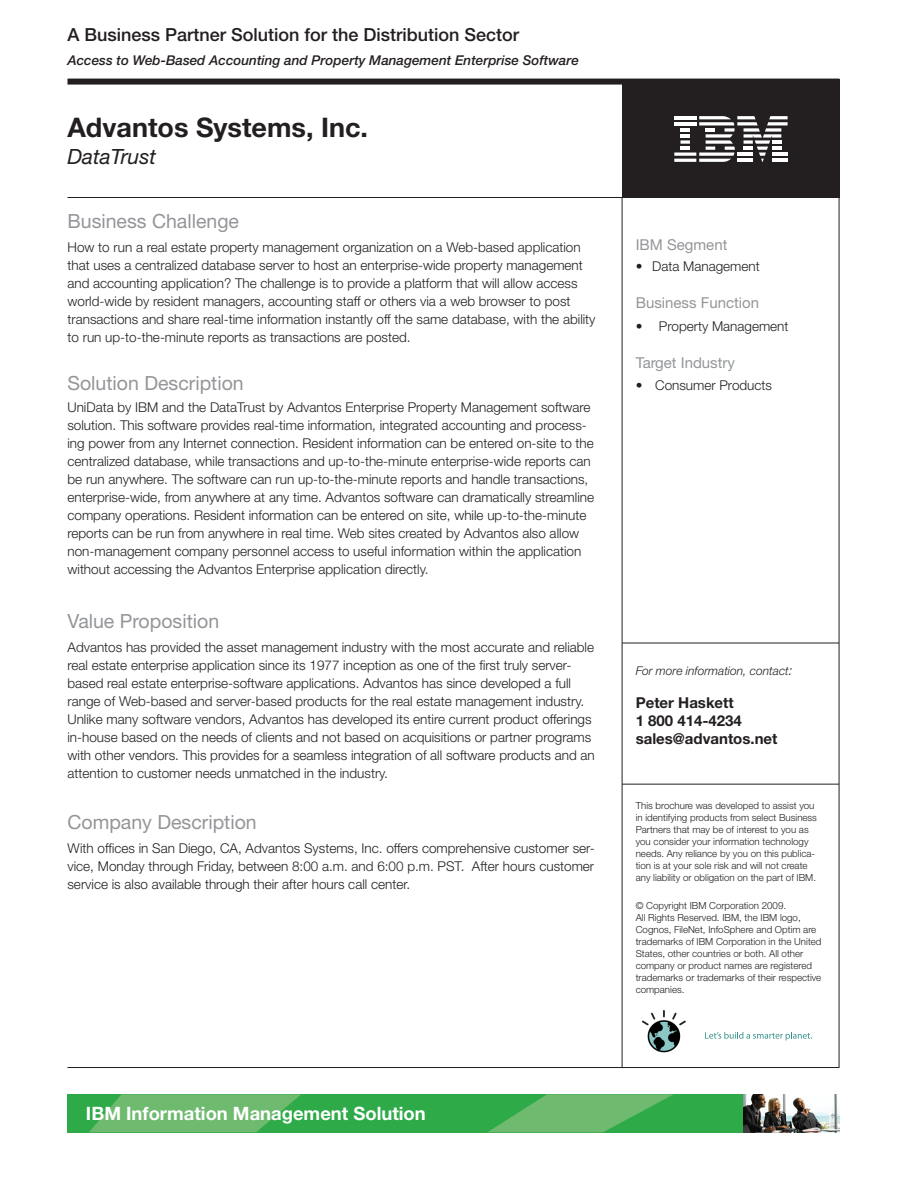
<style>
.page{position:relative;width:918px;height:1188px;background:#fff}
.page>*{position:absolute;margin:0;border:0;box-sizing:border-box;transform-origin:0 0}
.t1{font:700 27px "Helvetica Neue";color:#231f20}
.t2{font:italic 21px "Helvetica Neue";color:#231f20}
.Paragraph_Style_1{font:19.5px "Helvetica Neue LT Std";color:#939598}
.t3{font:700 18.45px "Helvetica Neue LT Std";color:#fff}
.t4{font:500 18px "Helvetica Neue LT Std";color:#231f20}
.t5{font:700 15px "Helvetica Neue";color:#231f20}
.Paragraph_Style_1-2{font:15px "Helvetica Neue LT Std";color:#939598}
.Paragraph_Style_1-3{font:300 13.5px/18px "Helvetica Neue";color:#231f20}
.t6{font:italic 500 13.5px "Helvetica Neue";color:#231f20}
.t7{font:italic 300 12px "Helvetica Neue";color:#231f20}
.Paragraph_Style_1-4{font:300 9.75px/12px "Helvetica Neue";color:#231f20}
.s1{font-size:13.5px}
</style>
<div class="page">
<div style="left:622px;top:79px;width:217px;height:119px;background:#231f20"></div>
<svg style="left:674px;top:116px;width:114px;height:46px"></svg>
<hr style="left:737px;top:159px;width:16px;height:3px;background:#fff">
<hr style="left:674px;top:159px;width:22px;height:3px;background:#fff">
<hr style="left:622px;top:784px;width:217px;height:1px;background:#231f20">
<hr style="left:622px;top:643px;width:217px;height:1px;background:#231f20">
<img style="left:642px;top:1011px;width:44px;height:42px">
<svg style="left:705px;top:1032px;width:107px;height:8px"></svg>
<div style="left:68px;top:1094px;width:676px;height:38px;background:#2eaa49"></div>
<svg style="left:89px;top:1094px;width:212px;height:38px"></svg>
<svg style="left:488px;top:1094px;width:185px;height:38px"></svg>
<img style="left:743px;top:1094px;width:96px;height:38px">
<div style="left:68px;top:79px;width:771px;height:6px;background:#231f20"></div>
<hr style="left:68px;top:197px;width:771px;height:1px;background:#231f20">
<hr style="left:68px;top:1067px;width:771px;height:1px;background:#231f20">
<hr style="left:622px;top:198px;width:1px;height:870px;background:#231f20">
<hr style="left:839px;top:198px;width:1px;height:870px;background:#231f20">
<p class="t4" style="left:68px;top:24px;width:453px">A Business Partner Solution for the Distribution Sector</p>
<p class="t6" style="left:68px;top:52px;width:513px">Access to Web-Based Accounting and Property Management Enterprise Software</p>
<p class="t1" style="left:68px;top:110px;width:302px">Advantos Systems, Inc.</p>
<p class="t2" style="left:68px;top:144px;width:90px">DataTrust</p>
<p class="Paragraph_Style_1" style="left:68px;top:209px;width:173px">Business Challenge</p>
<p class="Paragraph_Style_1-3" style="left:68px;top:238px;width:530px">How to run a real estate property management organization on a Web-based application that uses a centralized database server to host an enterprise-wide property management and accounting application? The challenge is to provide a platform that will allow access world-wide by resident managers, accounting staff or others via a web browser to post transactions and share real-time information instantly off the same database, with the ability to run up-to-the-minute reports as transactions are posted.</p>
<p class="Paragraph_Style_1" style="left:68px;top:371px;width:178px">Solution Description</p>
<p class="Paragraph_Style_1-3" style="left:68px;top:398px;width:528px">UniData by IBM and the DataTrust by Advantos Enterprise Property Management software solution. This software provides real-time information, integrated accounting and process&shy;ing power from any Internet connection. Resident information can be entered on-site to the centralized database, while transactions and up-to-the-minute enterprise-wide reports can be run anywhere. The software can run up-to-the-minute reports and handle transactions, enterprise-wide, from anywhere at any time. Advantos software can dramatically streamline company operations. Resident information can be entered on site, while up-to-the-minute reports can be run from anywhere in real time. Web sites created by Advantos also allow non-management company personnel access to useful information within the application without accessing the Advantos Enterprise application directly.</p>
<p class="Paragraph_Style_1" style="left:68px;top:609px;width:153px">Value Proposition</p>
<p class="Paragraph_Style_1-3" style="left:68px;top:638px;width:529px">Advantos has provided the asset management industry with the most accurate and reliable real estate enterprise application since its 1977 inception as one of the first truly server&shy;based real estate enterprise-software applications. Advantos has since developed a full range of Web-based and server-based products for the real estate management industry.<br>Unlike many software vendors, Advantos has developed its entire current product offerings in-house based on the needs of clients and not based on acquisitions or partner programs with other vendors. This provides for a seamless integration of all software products and an attention to customer needs unmatched in the industry.</p>
<p class="Paragraph_Style_1" style="left:68px;top:810px;width:191px">Company Description</p>
<p class="Paragraph_Style_1-3" style="left:68px;top:839px;width:529px;text-align:justify">With offices in San Diego, CA, Advantos Systems, Inc. offers comprehensive customer ser&shy;vice, Monday through Friday, between 8:00 a.m. and 6:00 p.m. PST. After hours customer service is also available through their after hours call center.</p>
<p class="Paragraph_Style_1-2" style="left:636px;top:236px;width:93px">IBM Segment</p>
<p class="Paragraph_Style_1-3" style="left:636px;top:257px;width:126px">• Data Management</p>
<p class="Paragraph_Style_1-2" style="left:636px;top:294px;width:125px">Business Function</p>
<p class="Paragraph_Style_1-3" style="left:636px;top:317px;width:154px">• Property Management</p>
<p class="Paragraph_Style_1-2" style="left:636px;top:354px;width:101px">Target Industry</p>
<p class="Paragraph_Style_1-3" style="left:636px;top:376px;width:138px">• Consumer Products</p>
<p class="t7" style="left:636px;top:664px;width:158px">For more information, contact<span class="s1">:</span></p>
<p class="t5" style="left:636px;top:694px;width:100px">Peter Haskett</p>
<p class="t5" style="left:636px;top:712px;width:108px">1 800 414-4234</p>
<p class="t5" style="left:636px;top:730px;width:143px">sales@advantos.net</p>
<p class="Paragraph_Style_1-4" style="left:636px;top:799px;width:183px">This brochure was developed to assist you in identifying products from select Business Partners that may be of interest to you as you consider your information technology</p>
<p class="Paragraph_Style_1-4" style="left:636px;top:847px;width:182px">needs. Any reliance by you on this publica&shy;tion is at your sole risk and will not create any liability or obligation on the part of IBM.</p>
<p class="Paragraph_Style_1-4" style="left:636px;top:899px;width:187px">© Copyright IBM Corporation 2009.<br>All Rights Reserved. IBM, the IBM logo, Cognos, FileNet, InfoSphere and Optim are trademarks of IBM Corporation in the United States, other countries or both. All other company or product names are registered trademarks or trademarks of their respective companies.</p>
<p class="t3" style="left:86px;top:1102px;width:341px">IBM Information Management Solution</p>
</div>
